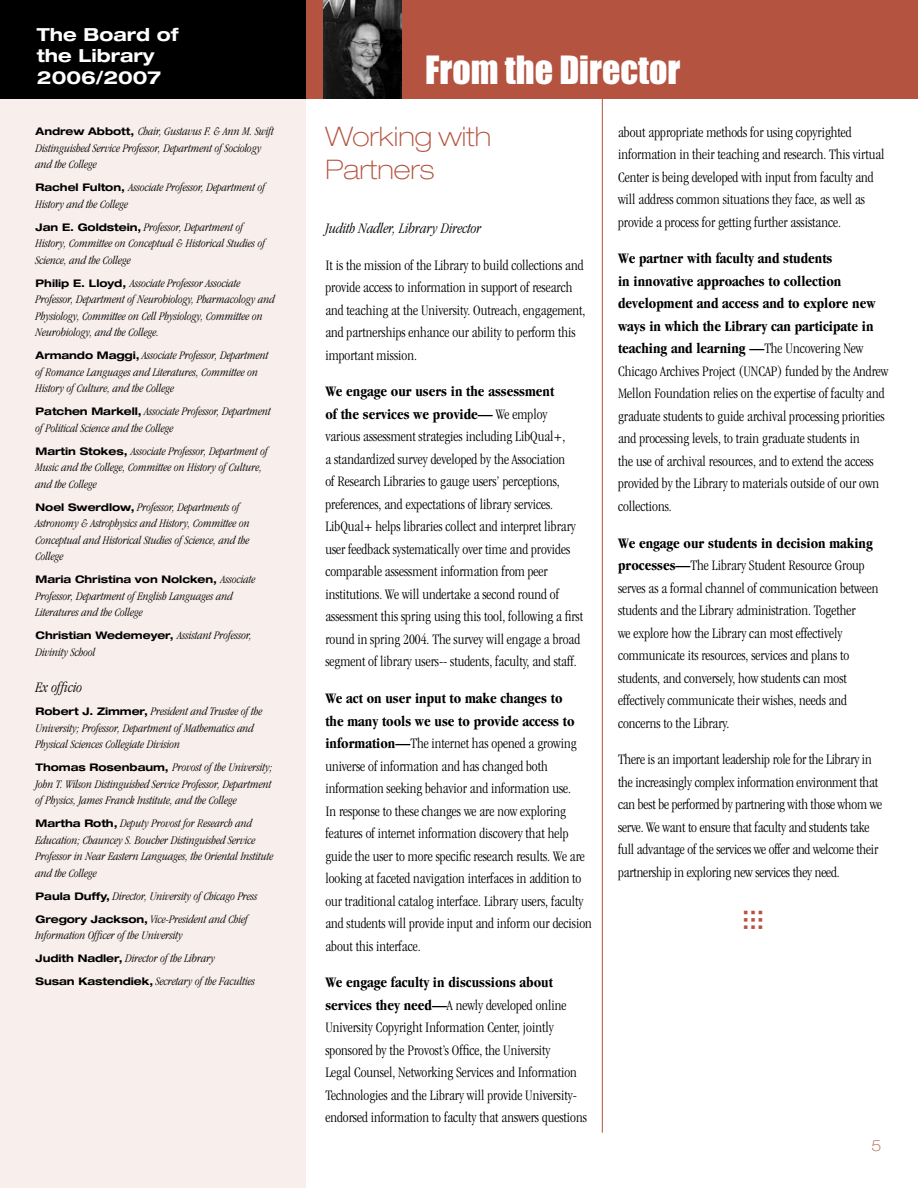
<style>
.page{position:relative;width:918px;height:1188px;background:#fff}
.page>*{position:absolute;margin:0;border:0;box-sizing:border-box;transform-origin:0 0}
.t1{font:36px "Impact";color:#fff}
.t2{font:100 expanded 27px/32.4px "Helvetica Neue";color:#b45340}
.t3{font:700 expanded 18px/21.6px "Helvetica Neue";color:#fff}
.t4{font:300 condensed 15px/22.5px "Garamond";color:#000}
.t5{font:italic 300 condensed 15px "Garamond";color:#000}
.t6{font:italic 300 condensed 12px/16.5px "Garamond";color:#000}
.t7{font:700 expanded 10.5px "Helvetica Neue";letter-spacing:-.005em;color:#000}
.s1{font-family:"Helvetica Neue";font-weight:700;font-style:normal;font-stretch:expanded;font-size:10.5px}
.s2{font-family:"Garamond";font-weight:300;font-style:italic;font-stretch:condensed;font-size:12px}
.s3{font-weight:700}
</style>
<div class="page">
<div style="left:298px;top:0;width:620px;height:99px;background:#b45340"></div>
<div style="left:0;top:94px;width:306px;height:1094px;background:#f8eeec"></div>
<div style="left:0;top:0;width:306px;height:99px;background:#000"></div>
<hr style="left:602px;top:54px;width:1px;height:1079px;background:#b45340">
<img style="left:324px;top:0;width:78px;height:99px">
<p class="t3" style="left:37px;top:23px;width:143px">The Board of the Library<br>2006/2007</p>
<p class="t6" style="left:36px;top:123px;width:240px"><span class="s1">Andrew Abbott,</span> Chair, Gustavus F. &amp; Ann M. Swift<br>Distinguished Service Professor, Department of Sociology and the College</p>
<p class="t6" style="left:36px;top:179px;width:231px"><span class="s1">Rachel Fulton,</span> Associate Professor, Department of<br>History and the College</p>
<p class="t6" style="left:36px;top:219px;width:231px"><span class="s1">Jan E. Goldstein,</span> Professor, Department of<br>History, Committee on Conceptual &amp; Historical Studies of<br>Science, and the College</p>
<p class="t6" style="left:36px;top:275px;width:241px"><span class="s1">Philip E. Lloyd,</span> Associate Professor Associate Professor, Department of Neurobiology, Pharmacology and Physiology, Committee on Cell Physiology, Committee on Neurobiology, and the College.</p>
<p class="t6" style="left:36px;top:347px;width:235px"><span class="s1">Armando Maggi,</span> Associate Professor, Department of Romance Languages and Literatures, Committee on<br>History of Culture, and the College</p>
<p class="t6" style="left:36px;top:403px;width:237px"><span class="s1">Patchen Markell,</span> Associate Professor, Department of Political Science and the College</p>
<p class="t6" style="left:36px;top:443px;width:234px"><span class="s1">Martin Stokes,</span> Associate Professor, Department of<br>Music and the College, Committee on History of Culture, and the College</p>
<p class="t6" style="left:36px;top:499px;width:216px"><span class="s1">Noel Swerdlow,</span> Professor, Departments of Astronomy &amp; Astrophysics and History, Committee on Conceptual and Historical Studies of Science, and the College</p>
<p class="t7" style="left:36px;top:573px;width:221px">Maria Christina von Nolcken, <span class="s2">Associate</span></p>
<p class="t6" style="left:36px;top:588px;width:199px">Professor, Department of English Languages and<br>Literatures and the College</p>
<p class="t7" style="left:36px;top:629px;width:218px">Christian Wedemeyer, <span class="s2">Assistant Professor,</span></p>
<p class="t6" style="left:36px;top:644px;width:61px">Divinity School</p>
<p class="t5" style="left:36px;top:680px;width:48px">Ex officio</p>
<p class="t6" style="left:36px;top:703px;width:228px"><span class="s1">Robert J. Zimmer,</span> President and Trustee of the<br>University; Professor, Department of Mathematics and<br>Physical Sciences Collegiate Division</p>
<p class="t6" style="left:36px;top:759px;width:238px;text-align:justify"><span class="s1">Thomas Rosenbaum,</span> Provost of the University; John T. Wilson Distinguished Service Professor, Department of Physics, James Franck Institute, and the College</p>
<p class="t6" style="left:36px;top:815px;width:239px"><span class="s1">Martha Roth,</span> Deputy Provost for Research and Education; Chauncey S. Boucher Distinguished Service Professor in Near Eastern Languages, the Oriental Institute and the College</p>
<p class="t6" style="left:36px;top:885px;width:224px;line-height:23px"><span class="s1">Paula Duffy,</span> Director, University of Chicago Press<br><span class="s1">Gregory Jackson,</span> Vice-President and Chief</p>
<p class="t6" style="left:36px;top:924px;width:221px;line-height:23px">Information Officer of the University<br><span class="s1">Judith Nadler,</span> Director of the Library<br><span class="s1">Susan Kastendiek,</span> Secretary of the Faculties</p>
<h1 class="t1" style="left:425px;top:46px;width:257px">From the Director</h1>
<h2 class="t2" style="left:325px;top:120px;width:167px">Working with<br>Partners</h2>
<p class="t5" style="left:325px;top:221px;width:158px">Judith Nadler, Library Director</p>
<p class="t4" style="left:325px;top:254px;width:261px">It is the mission of the Library to build collections and provide access to information in support of research and teaching at the University. Outreach, engagement, and partnerships enhance our ability to perform this important mission.</p>
<p class="t4" style="left:325px;top:381px;width:259px"><span class="s3">We engage our users in the assessment<br>of the services we provide—</span> We employ various assessment strategies including LibQual+,<br>a standardized survey developed by the Association<br>of Research Libraries to gauge users’ perceptions, preferences, and expectations of library services.<br>LibQual+ helps libraries collect and interpret library user feedback systematically over time and provides comparable assessment information from peer institutions. We will undertake a second round of assessment this spring using this tool, following a first round in spring 2004. The survey will engage a broad segment of library users-- students, faculty, and staff.</p>
<p class="t4" style="left:325px;top:687px;width:268px"><span class="s3">We act on user input to make changes to<br>the many tools we use to provide access to information—</span>The internet has opened a growing universe of information and has changed both information seeking behavior and information use.<br>In response to these changes we are now exploring features of internet information discovery that help guide the user to more specific research results. We are looking at faceted navigation interfaces in addition to our traditional catalog interface. Library users, faculty and students will provide input and inform our decision about this interface.</p>
<p class="t4" style="left:325px;top:971px;width:263px"><span class="s3">We engage faculty in discussions about services they need—</span>A newly developed online University Copyright Information Center, jointly sponsored by the Provost’s Office, the University<br>Legal Counsel, Networking Services and Information Technologies and the Library will provide University&shy;endorsed information to faculty that answers questions</p>
<p class="t4" style="left:618px;top:121px;width:268px">about appropriate methods for using copyrighted information in their teaching and research. This virtual Center is being developed with input from faculty and will address common situations they face, as well as provide a process for getting further assistance.</p>
<p class="t4" style="left:618px;top:248px;width:272px"><span class="s3">We partner with faculty and students<br>in innovative approaches to collection development and access and to explore new ways in which the Library can participate in teaching and learning —</span>The Uncovering New Chicago Archives Project (UNCAP) funded by the Andrew Mellon Foundation relies on the expertise of faculty and graduate students to guide archival processing priorities and processing levels, to train graduate students in<br>the use of archival resources, and to extend the access provided by the Library to materials outside of our own collections.</p>
<p class="t4" style="left:618px;top:532px;width:262px"><span class="s3">We engage our students in decision making processes—</span>The Library Student Resource Group serves as a formal channel of communication between students and the Library administration. Together<br>we explore how the Library can most effectively communicate its resources, services and plans to students, and conversely, how students can most effectively communicate their wishes, needs and concerns to the Library.</p>
<p class="t4" style="left:618px;top:748px;width:266px">There is an important leadership role for the Library in the increasingly complex information environment that can best be performed by partnering with those whom we serve. We want to ensure that faculty and students take full advantage of the services we offer and welcome their partnership in exploring new services they need.</p>
</div>
